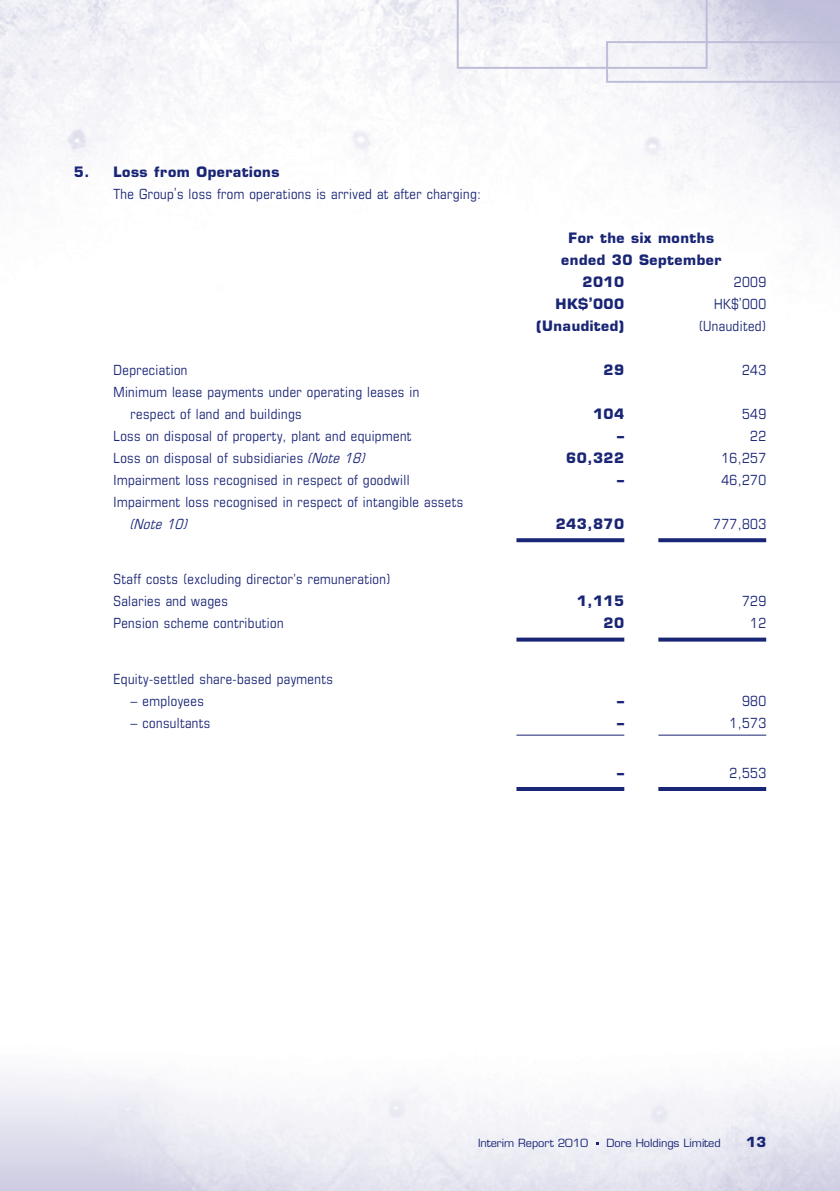
<style>
.page{position:relative;width:840px;height:1191px;background:#fff}
.page>*{position:absolute;margin:0;border:0;box-sizing:border-box;transform-origin:0 0}
.Notes{font:condensed 14px/22px "Eurostile LT Std";letter-spacing:.03em;color:#192575}
.Notes-2{font:700 14px/22px "Eurostile LT Std";letter-spacing:.035em;color:#192575;text-align:center}
.Notes_HD1{font:700 14px "Eurostile LT Std";letter-spacing:.035em;color:#192575}
.t1{font:700 13.6px "Eurostile LT Std";color:#192575}
.t2{font:11px "Eurostile LT Std";letter-spacing:-.005em;color:#192575}
.s1{font-style:italic}
</style>
<div class="page">
<img style="left:0;top:1078px;width:839px;height:113px">
<svg style="left:456px;top:0;width:383px;height:83px"></svg>
<svg style="left:516px;top:538px;width:108px;height:4px"></svg>
<svg style="left:658px;top:538px;width:107px;height:4px"></svg>
<svg style="left:516px;top:637px;width:108px;height:4px"></svg>
<svg style="left:658px;top:637px;width:107px;height:4px"></svg>
<hr style="left:516px;top:734px;width:108px;height:1px;background:#192575">
<hr style="left:658px;top:734px;width:107px;height:1px;background:#192575">
<hr style="left:516px;top:787px;width:108px;height:4px;background:#192575">
<hr style="left:658px;top:787px;width:107px;height:4px;background:#192575">
<p class="Notes_HD1" style="left:74px;top:163px;width:207px">5. Loss from Operations</p>
<p class="Notes" style="left:113px;top:183px;width:369px">The Group’s loss from operations is arrived at after charging:</p>
<p class="Notes-2" style="left:561px;top:227px;width:161px">For the six months ended 30 September</p>
<p class="Notes-2" style="left:582px;top:271px;width:43px">2010</p>
<p class="Notes" style="left:733px;top:271px;width:34px">2009</p>
<p class="Notes-2" style="left:555px;top:293px;width:70px">HK$’000</p>
<p class="Notes" style="left:713px;top:293px;width:53px">HK$’000</p>
<p class="Notes-2" style="left:536px;top:315px;width:89px">(Unaudited)</p>
<p class="Notes" style="left:698px;top:315px;width:69px">(Unaudited)</p>
<p class="Notes" style="left:113px;top:359px;width:75px">Depreciation</p>
<p class="Notes-2" style="left:603px;top:359px;width:22px">29</p>
<p class="Notes" style="left:741px;top:359px;width:26px">243</p>
<p class="Notes" style="left:130px;top:381px;width:290px;text-indent:-17px">Minimum lease payments under operating leases in respect of land and buildings</p>
<p class="Notes-2" style="left:592px;top:403px;width:33px">104</p>
<p class="Notes" style="left:741px;top:403px;width:26px">549</p>
<p class="Notes" style="left:113px;top:425px;width:299px">Loss on disposal of property, plant and equipment</p>
<p class="Notes-2" style="left:617px;top:425px;width:8px">–</p>
<p class="Notes" style="left:749px;top:425px;width:17px">22</p>
<p class="Notes" style="left:113px;top:447px;width:257px">Loss on disposal of subsidiaries <span class="s1">(Note18)</span></p>
<p class="Notes-2" style="left:566px;top:447px;width:59px">60,322</p>
<p class="Notes" style="left:721px;top:447px;width:46px">16,257</p>
<p class="Notes" style="left:113px;top:469px;width:297px">Impairment loss recognised in respect of goodwill</p>
<p class="Notes-2" style="left:617px;top:469px;width:8px">–</p>
<p class="Notes" style="left:721px;top:469px;width:46px">46,270</p>
<p class="Notes" style="left:129px;top:491px;width:335px;text-indent:-16px">Impairment loss recognised in respect of intangible assets <span class="s1">(Note 10)</span></p>
<p class="Notes-2" style="left:555px;top:513px;width:70px">243,870</p>
<p class="Notes" style="left:712px;top:513px;width:54px">777,803</p>
<p class="Notes" style="left:113px;top:568px;width:278px">Staff costs (excluding director’s remuneration)</p>
<p class="Notes" style="left:113px;top:590px;width:116px">Salaries and wages</p>
<p class="Notes-2" style="left:576px;top:590px;width:49px">1,115</p>
<p class="Notes" style="left:741px;top:590px;width:26px">729</p>
<p class="Notes" style="left:113px;top:612px;width:171px">Pension scheme contribution</p>
<p class="Notes-2" style="left:603px;top:612px;width:22px">20</p>
<p class="Notes" style="left:749px;top:612px;width:17px">12</p>
<p class="Notes" style="left:113px;top:667px;width:221px">Equity-settled share-based payments</p>
<p class="Notes" style="left:130px;top:689px;width:75px">– employees</p>
<p class="Notes-2" style="left:617px;top:689px;width:8px">–</p>
<p class="Notes" style="left:741px;top:689px;width:26px">980</p>
<p class="Notes" style="left:130px;top:711px;width:81px">– consultants</p>
<p class="Notes-2" style="left:617px;top:711px;width:8px">–</p>
<p class="Notes" style="left:729px;top:711px;width:38px">1,573</p>
<p class="Notes-2" style="left:617px;top:761px;width:8px">–</p>
<p class="Notes" style="left:729px;top:761px;width:38px">2,553</p>
<p class="t2" style="left:478px;top:1136px;width:111px">Interim Report 2010</p>
<p class="t2" style="left:606px;top:1136px;width:116px">Dore Holdings Limited</p>
<p class="t1" style="left:745px;top:1133px;width:22px">13</p>
</div>
